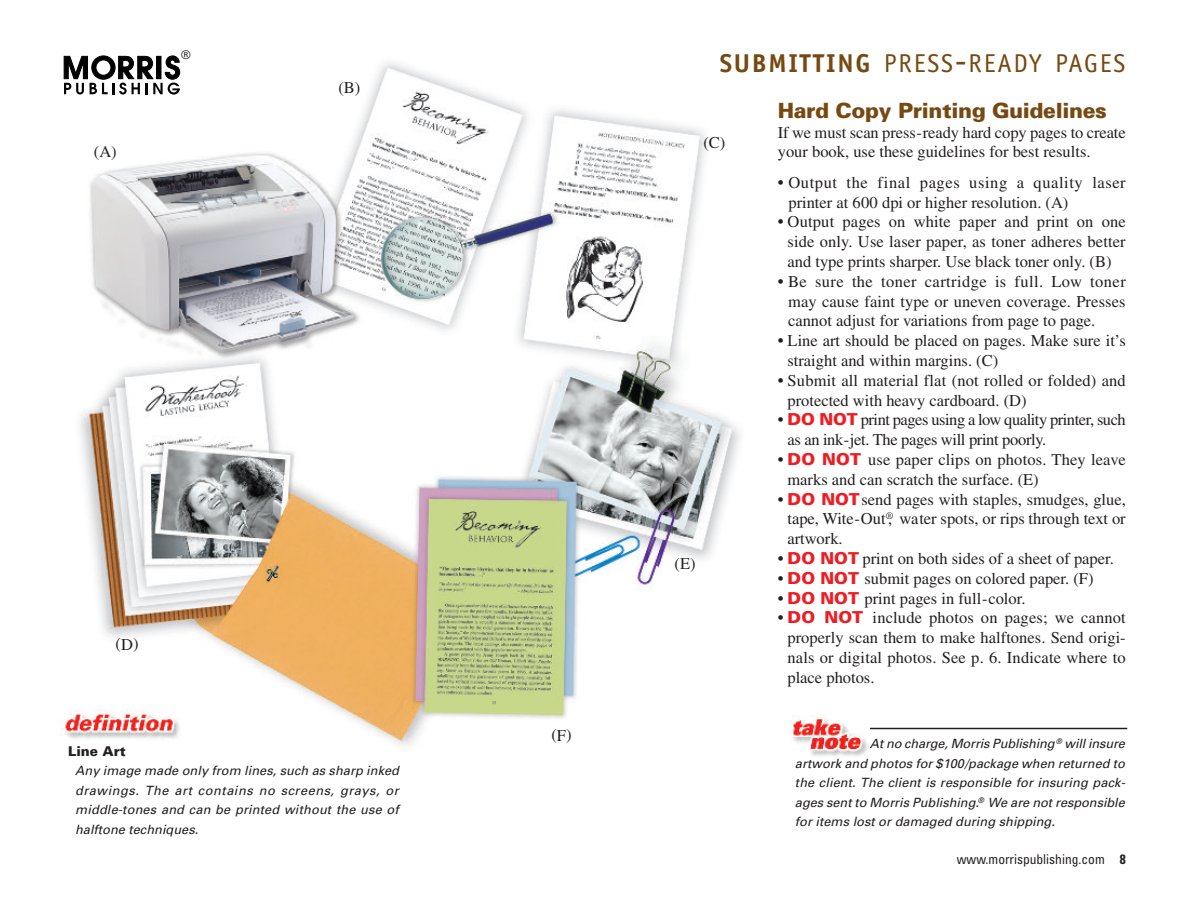
<style>
.page{position:relative;width:1188px;height:918px;background:#fff}
.page>*{position:absolute;margin:0;border:0;box-sizing:border-box;transform-origin:0 0}
.t1{font:25.8px "Officina Sans";letter-spacing:.065em;color:#774912}
.t2{font:900 21px "Univers";letter-spacing:-.015em;color:#774912}
.t3{font:16.5px/19.8px "Times";color:#231f20}
.t4{font:16.5px/19.8px "Times";letter-spacing:-.025em;color:#231f20}
.t5{font:16.5px/19.8px "Times";letter-spacing:.035em;color:#231f20}
.t6{font:condensed 13.5px "Univers";color:#231f20}
.t7{font:900 13.5px "Univers";color:#231f20}
.t8{font:italic 12.75px/19.5px "Univers";letter-spacing:.005em;color:#231f20;text-align:justify}
.t9{font:condensed 12px "Univers";color:#231f20}
.s1{font-weight:700}
.s2{font-size:34.5px}
.s3{font-family:"Univers";font-weight:900;color:#ee1d23}
</style>
<div class="page">
<img style="left:59px;top:62px;width:681px;height:684px">
<hr style="left:861px;top:728px;width:266px;height:1px;background:#231f20">
<img style="left:792px;top:715px;width:78px;height:41px">
<img style="left:60px;top:709px;width:126px;height:36px">
<div style="left:58px;top:50px;width:133px;height:49px;background:#fff"></div>
<svg style="left:64px;top:56px;width:116px;height:39px"></svg>
<p class="t3" style="left:94px;top:143px;width:24px">(A)</p>
<p class="t3" style="left:116px;top:636px;width:24px">(D)</p>
<p class="t9" style="left:181px;top:50px;width:11px">®</p>
<h1 class="t1" style="left:720px;top:53px;width:407px"><span class="s1">SUBMITTING</span> PRESS<span class="s2">-</span>READY PAGES</h1>
<p class="t2" style="left:778px;top:103px;width:331px">Hard Copy Printing Guidelines</p>
<p class="t3" style="left:778px;top:124px;width:350px">If we must scan press-ready hard copy pages to create your book, use these guidelines for best results.</p>
<p class="t5" style="left:788px;top:174px;width:339px;text-indent:-11px"><span class="s1">•</span> Output the final pages using a quality laser printer at 600 dpi or higher resolution. (A)</p>
<p class="t3" style="left:778px;top:214px;width:350px;text-align:center"><span class="s1">•</span> Output pages on white paper and print on one side only. Use laser paper, as toner adheres better and type prints sharper. Use black toner only. (B)</p>
<p class="t3" style="left:788px;top:273px;width:339px;text-align:justify;text-indent:-10px"><span class="s1">•</span> Be sure the toner cartridge is full. Low toner may cause faint type or uneven coverage. Presses cannot adjust for variations from page to page.</p>
<p class="t3" style="left:788px;top:332px;width:340px;text-indent:-10px"><span class="s1">•</span> Line art should be placed on pages. Make sure it’s straight and within margins. (C)</p>
<p class="t3" style="left:787px;top:372px;width:340px;text-indent:-10px"><span class="s1">•</span> Submit all material flat (not rolled or folded) and protected with heavy cardboard. (D)</p>
<p class="t4" style="left:787px;top:412px;width:340px;text-indent:-10px"><span class="s1">•</span> <span class="s3">DO NOT</span> print pages using a low quality printer, such as an ink-jet. The pages will print poorly.</p>
<p class="t3" style="left:788px;top:451px;width:340px;text-indent:-10px"><span class="s1">•</span> <span class="s3">DO NOT</span> use paper clips on photos. They leave marks and can scratch the surface. (E)</p>
<p class="t3" style="left:788px;top:491px;width:340px;text-align:justify;text-indent:-10px"><span class="s1">•</span> <span class="s3">DO NOT</span>send pages with staples, smudges, glue, tape, Wite-Out<sup>®</sup>, water spots, or rips through text or artwork.</p>
<p class="t3" style="left:778px;top:550px;width:338px"><span class="s1">•</span> <span class="s3">DO NOT</span> print on both sides of a sheet of paper.</p>
<p class="t3" style="left:778px;top:570px;width:317px"><span class="s1">•</span> <span class="s3">DO NOT</span> submit pages on colored paper. (F)</p>
<p class="t3" style="left:778px;top:590px;width:249px"><span class="s1">•</span> <span class="s3">DO NOT</span> print pages in full-color.</p>
<p class="t3" style="left:788px;top:610px;width:340px;text-align:justify;text-indent:-10px"><span class="s1">•</span> <span class="s3">DO NOT</span> include photos on pages; we cannot properly scan them to make halftones. Send origi&shy;nals or digital photos. See p. 6. Indicate where to place photos.</p>
<p class="t3" style="left:338px;top:79px;width:23px">(B)</p>
<p class="t3" style="left:703px;top:135px;width:23px">(C)</p>
<p class="t3" style="left:675px;top:555px;width:23px">(E)</p>
<p class="t7" style="left:68px;top:746px;width:59px">Line Art</p>
<p class="t8" style="left:75px;top:762px;width:325px">Any image made only from lines, such as sharp inked drawings. The art contains no screens, grays, or middle-tones and can be printed without the use of halftone techniques.</p>
<p class="t3" style="left:551px;top:726px;width:22px">(F)</p>
<p class="t8" style="left:795px;top:735px;width:331px;text-indent:75px">At no charge, Morris Publishing <sup>®</sup> will insure artwork and photos for $100/package when returned to the client. The client is responsible for insuring pack&shy;ages sent to Morris Publishing.<sup>®</sup> We are not responsible for items lost or damaged during shipping.</p>
<p class="t6" style="left:957px;top:854px;width:170px">www.morrispublishing.com <span class="s1">8</span></p>
</div>
